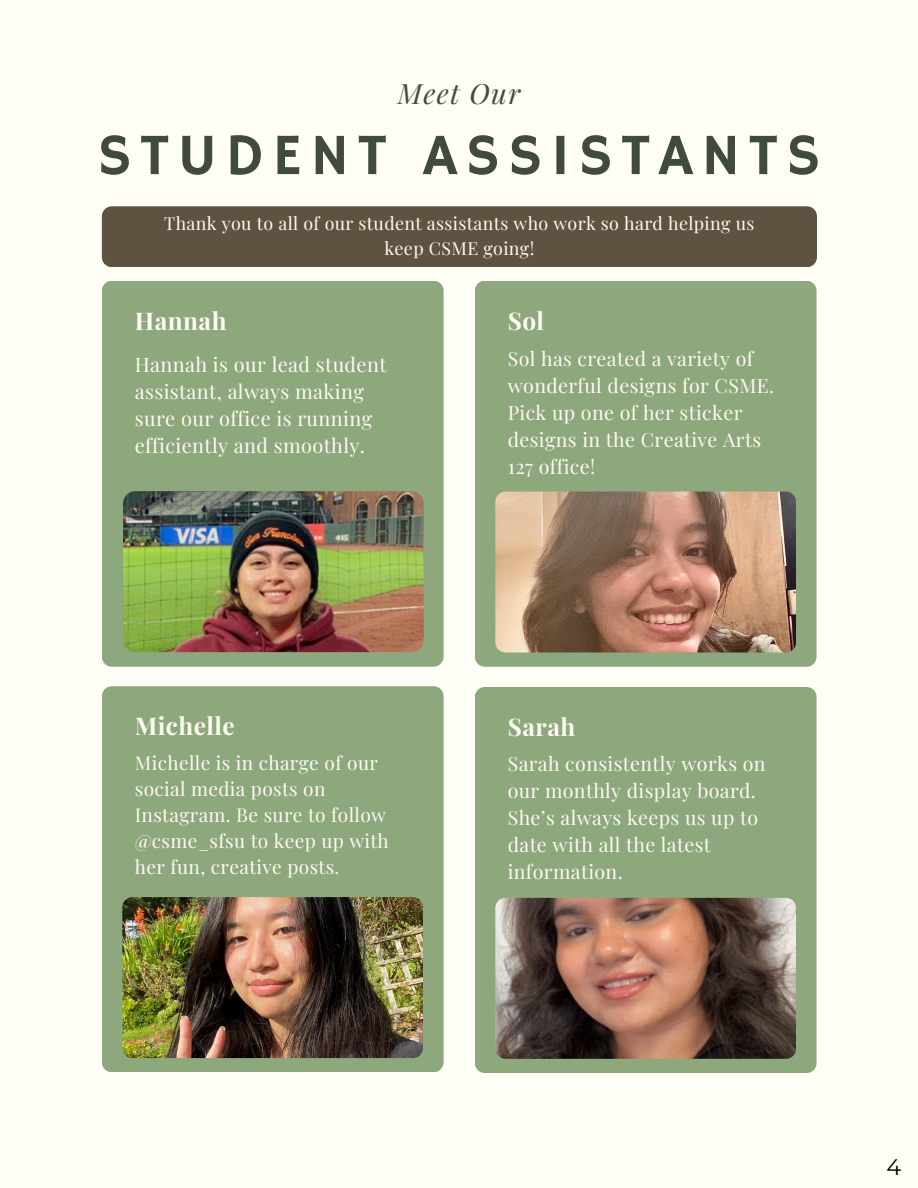
<style>
.page{position:relative;width:918px;height:1188px;background:#fffef7}
.page>*{position:absolute;margin:0;border:0;box-sizing:border-box;transform-origin:0 0}
.t1{font:58.8px "Hammersmith One";letter-spacing:.14em;color:#414b3b}
.t2{font:italic 27.9px "Playfair Display";letter-spacing:.05em;color:#414b3b}
.t3{font:700 24.3px "Playfair Display";letter-spacing:.02em;color:#fff9f3}
.t4{font:22.5px "Montserrat";color:#000}
.t5{font:19.95px/27px "Playfair Display";letter-spacing:.02em;color:#fff9f3}
.t6{font:19.65px/27px "Playfair Display";letter-spacing:.02em;color:#fff9f3}
.t7{font:19.05px/25.8px "Playfair Display";letter-spacing:.02em;color:#fff9f3}
.t8{font:17.85px/25.2px "Playfair Display";letter-spacing:.02em;color:#fff9f3;text-align:center}
</style>
<div class="page">
<div style="left:102px;top:206px;width:715px;height:61px;background:#5d5340"></div>
<div style="left:102px;top:281px;width:342px;height:386px;background:#8ca87c"></div>
<div style="left:475px;top:281px;width:342px;height:386px;background:#8ca87c"></div>
<div style="left:102px;top:686px;width:342px;height:386px;background:#8ca87c"></div>
<img style="left:495px;top:492px;width:301px;height:161px">
<img style="left:122px;top:897px;width:301px;height:161px">
<div style="left:475px;top:687px;width:342px;height:386px;background:#8ca87c"></div>
<img style="left:495px;top:898px;width:301px;height:161px">
<img style="left:123px;top:491px;width:300px;height:161px;border-radius:12px">
<h4 class="t2" style="left:398px;top:74px;width:124px">Meet Our</h4>
<h3 class="t1" style="left:97px;top:121px;width:725px">STUDENT ASSISTANTS</h3>
<p class="t8" style="left:164px;top:210px;width:592px">Thank you to all of our student assistants who work so hard helping us keep CSME going!</p>
<h3 class="t3" style="left:135px;top:303px;width:93px">Hannah</h3>
<p class="t5" style="left:135px;top:350px;width:253px">Hannah is our lead student assistant, always making sure our office is running efficiently and smoothly.</p>
<p class="t3" style="left:135px;top:709px;width:102px">Michelle</p>
<h4 class="t7" style="left:135px;top:749px;width:256px">Michelle is in charge of our social media posts on<br>Instagram. Be sure to follow @csme_sfsu to keep up with her fun, creative posts.</h4>
<h3 class="t3" style="left:508px;top:303px;width:38px">Sol</h3>
<h4 class="t6" style="left:508px;top:344px;width:268px">Sol has created a variety of wonderful designs for CSME.<br>Pick up one of her sticker designs in the Creative Arts<br>127 office!</h4>
<h4 class="t3" style="left:508px;top:710px;width:69px">Sarah</h4>
<h3 class="t6" style="left:508px;top:749px;width:259px">Sarah consistently works on our monthly display board.<br>She’s always keeps us up to date with all the latest information.</h3>
<p class="t4" style="left:886px;top:1153px;width:16px">4</p>
</div>
